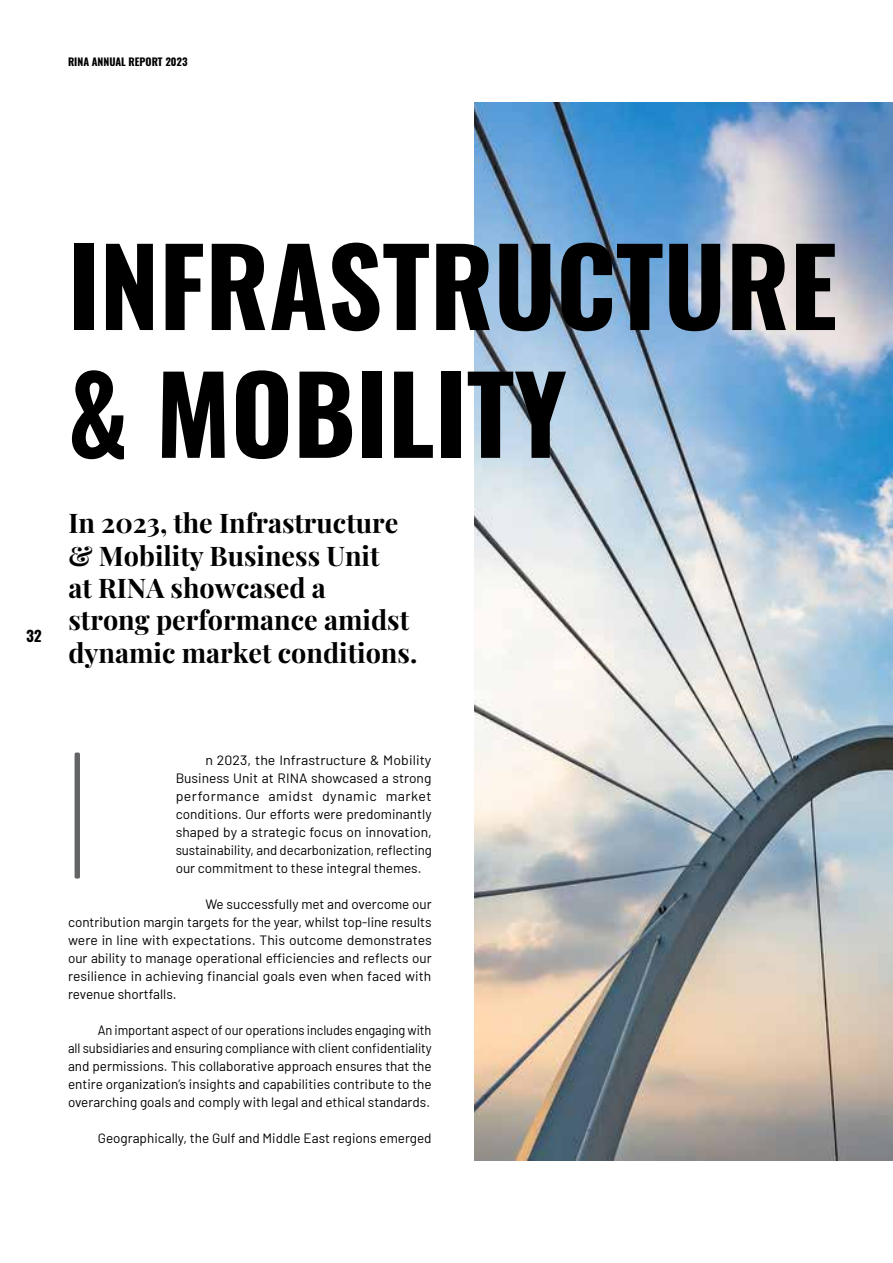
<style>
.page{position:relative;width:893px;height:1263px;background:#fff}
.page>*{position:absolute;margin:0;border:0;box-sizing:border-box;transform-origin:0 0}
.t1{font:100 180px "Barlow";color:#636466}
.t2{font:700 106.5px/127.8px "Oswald";color:#000}
.t3{font:27px/32.4px "Playfair Display";color:#000}
.t4{font:700 15px "Oswald";color:#000}
.t5{font:13.5px/18px "Barlow";color:#000;text-align:justify}
.t6{font:13.5px/18px "Barlow";color:#000;text-align:justify;scale:.95 1}
.t7{font:13.5px/18px "Barlow";color:#000;text-align:justify;scale:1.05 1}
.t8{font:700 10.5px "Oswald";color:#000}
</style>
<div class="page">
<img style="left:474px;top:102px;width:419px;height:1059px">
<p class="t8" style="left:68px;top:55px;width:121px">RINA ANNUAL REPORT 2023</p>
<p class="t4" style="left:26px;top:626px;width:17px">32</p>
<h2 class="t2" style="left:68px;top:226px;width:771px">INFRASTRUCTURE &amp; MOBILITY</h2>
<h3 class="t3" style="left:68px;top:505px;width:350px">In 2023, the Infrastructure &amp; Mobility Business Unit<br>at RINA showcased a<br>strong performance amidst dynamic market conditions.</h3>
<h1 class="t1" style="left:54px;top:685px;width:48px">I</h1>
<p class="t7" style="left:176px;top:750px;width:245px;text-indent:30px">n 2023, the Infrastructure &amp; Mobility Business Unit at RINA showcased a strong performance amidst dynamic market conditions. Our efforts were predominantly shaped by a strategic focus on innovation, sustainability, and decarbonization, reflecting our commitment to these integral themes.</p>
<p class="t5" style="left:68px;top:894px;width:365px;text-indent:137px">We successfully met and overcome our contribution margin targets for the year, whilst top-line results were in line with expectations. This outcome demonstrates our ability to manage operational efficiencies and reflects our resilience in achieving financial goals even when faced with revenue shortfalls.</p>
<p class="t6" style="left:68px;top:1020px;width:384px;text-indent:30px">An important aspect of our operations includes engaging with all subsidiaries and ensuring compliance with client confidentiality and permissions. This collaborative approach ensures that the entire organization’s insights and capabilities contribute to the overarching goals and comply with legal and ethical standards.</p>
<p class="t5" style="left:98px;top:1128px;width:335px">Geographically, the Gulf and Middle East regions emerged</p>
</div>
